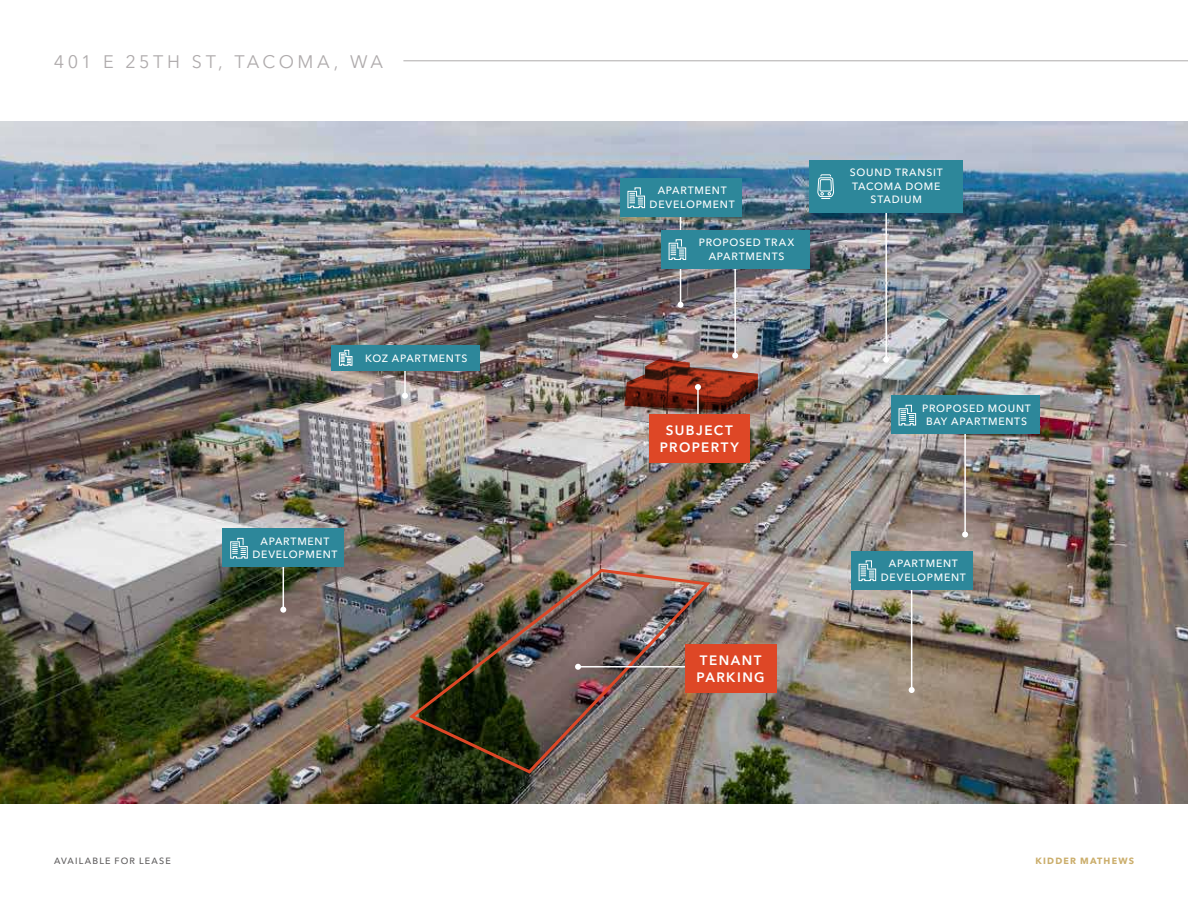
<style>
.page{position:relative;width:1188px;height:918px;background:#fff}
.page>*{position:absolute;margin:0;border:0;box-sizing:border-box;transform-origin:0 0}
.t1{font:18px "Avenir Next LT Pro";letter-spacing:.19em;color:#afabac}
.t2{font:600 13.5px/16.5px "Avenir Next LT Pro";letter-spacing:.105em;color:#fff;text-align:center}
.t3{font:500 10.5px/13.5px "Avenir Next LT Pro";letter-spacing:.075em;color:#fff;text-align:center}
.t4{font:500 9px "Avenir Next LT Pro";letter-spacing:.13em;color:#5f5d5e}
.t5{font:700 9px "Avenir Next LT Pro";letter-spacing:.13em;color:#cbae6c}
</style>
<div class="page">
<img style="left:0;top:122px;width:1188px;height:681px">
<hr style="left:885px;top:198px;width:2px;height:162px;background:#fff">
<svg style="left:883px;top:357px;width:6px;height:6px"></svg>
<div style="left:809px;top:160px;width:154px;height:52px;background:#2d879a"></div>
<svg style="left:818px;top:149px;width:16px;height:72px"></svg>
<hr style="left:964px;top:425px;width:2px;height:109px;background:#fff">
<svg style="left:962px;top:531px;width:6px;height:6px"></svg>
<div style="left:891px;top:395px;width:148px;height:39px;background:#2d879a"></div>
<svg style="left:898px;top:405px;width:18px;height:21px"></svg>
<hr style="left:404px;top:362px;width:2px;height:34px;background:#fff">
<svg style="left:402px;top:393px;width:6px;height:6px"></svg>
<div style="left:331px;top:345px;width:148px;height:25px;background:#2d879a"></div>
<svg style="left:339px;top:350px;width:14px;height:16px"></svg>
<hr style="left:911px;top:581px;width:1px;height:109px;background:#fff">
<svg style="left:909px;top:687px;width:6px;height:6px"></svg>
<div style="left:851px;top:551px;width:122px;height:38px;background:#2d879a"></div>
<svg style="left:858px;top:560px;width:18px;height:21px"></svg>
<hr style="left:283px;top:558px;width:1px;height:52px;background:#fff">
<svg style="left:280px;top:607px;width:6px;height:6px"></svg>
<div style="left:223px;top:528px;width:121px;height:39px;background:#2d879a"></div>
<svg style="left:230px;top:538px;width:18px;height:21px"></svg>
<hr style="left:680px;top:208px;width:1px;height:97px;background:#fff">
<svg style="left:678px;top:302px;width:6px;height:6px"></svg>
<div style="left:620px;top:178px;width:122px;height:38px;background:#2d879a"></div>
<svg style="left:627px;top:187px;width:18px;height:21px"></svg>
<hr style="left:734px;top:259px;width:2px;height:97px;background:#fff">
<div style="left:661px;top:230px;width:148px;height:38px;background:#2d879a"></div>
<svg style="left:668px;top:239px;width:18px;height:21px"></svg>
<img style="left:406px;top:566px;width:307px;height:209px">
<hr style="left:697px;top:387px;width:2px;height:60px;background:#fff">
<img style="left:625px;top:353px;width:133px;height:57px">
<div style="left:649px;top:414px;width:100px;height:49px;background:#de4726"></div>
<hr style="left:578px;top:666px;width:121px;height:2px;background:#fff">
<svg style="left:575px;top:664px;width:6px;height:6px"></svg>
<div style="left:685px;top:644px;width:91px;height:49px;background:#de4726"></div>
<hr style="left:403px;top:61px;width:785px;height:1px;background:#afabac">
<h1 class="t1" style="left:54px;top:51px;width:331px">401 E 25TH ST, TACOMA, WA</h1>
<p class="t3" style="left:365px;top:351px;width:104px">KOZ APARTMENTS</p>
<p class="t3" style="left:252px;top:534px;width:87px">APARTMENT<br>DEVELOPMENT</p>
<p class="t3" style="left:650px;top:184px;width:87px">APARTMENT<br>DEVELOPMENT</p>
<p class="t3" style="left:699px;top:236px;width:97px">PROPOSED TRAX<br>APARTMENTS</p>
<p class="t3" style="left:850px;top:166px;width:94px">SOUND TRANSIT<br>TACOMA DOME<br>STADIUM</p>
<p class="t2" style="left:660px;top:422px;width:80px">SUBJECT<br>PROPERTY</p>
<p class="t2" style="left:697px;top:652px;width:70px;text-align:left">TENANT<br>PARKING</p>
<p class="t3" style="left:922px;top:401px;width:110px">PROPOSED MOUNT<br>BAY APARTMENTS</p>
<p class="t3" style="left:881px;top:557px;width:87px">APARTMENT<br>DEVELOPMENT</p>
<p class="t4" style="left:54px;top:855px;width:118px">AVAILABLE FOR LEASE</p>
<p class="t5" style="left:1036px;top:855px;width:100px">KIDDER MATHEWS</p>
</div>
